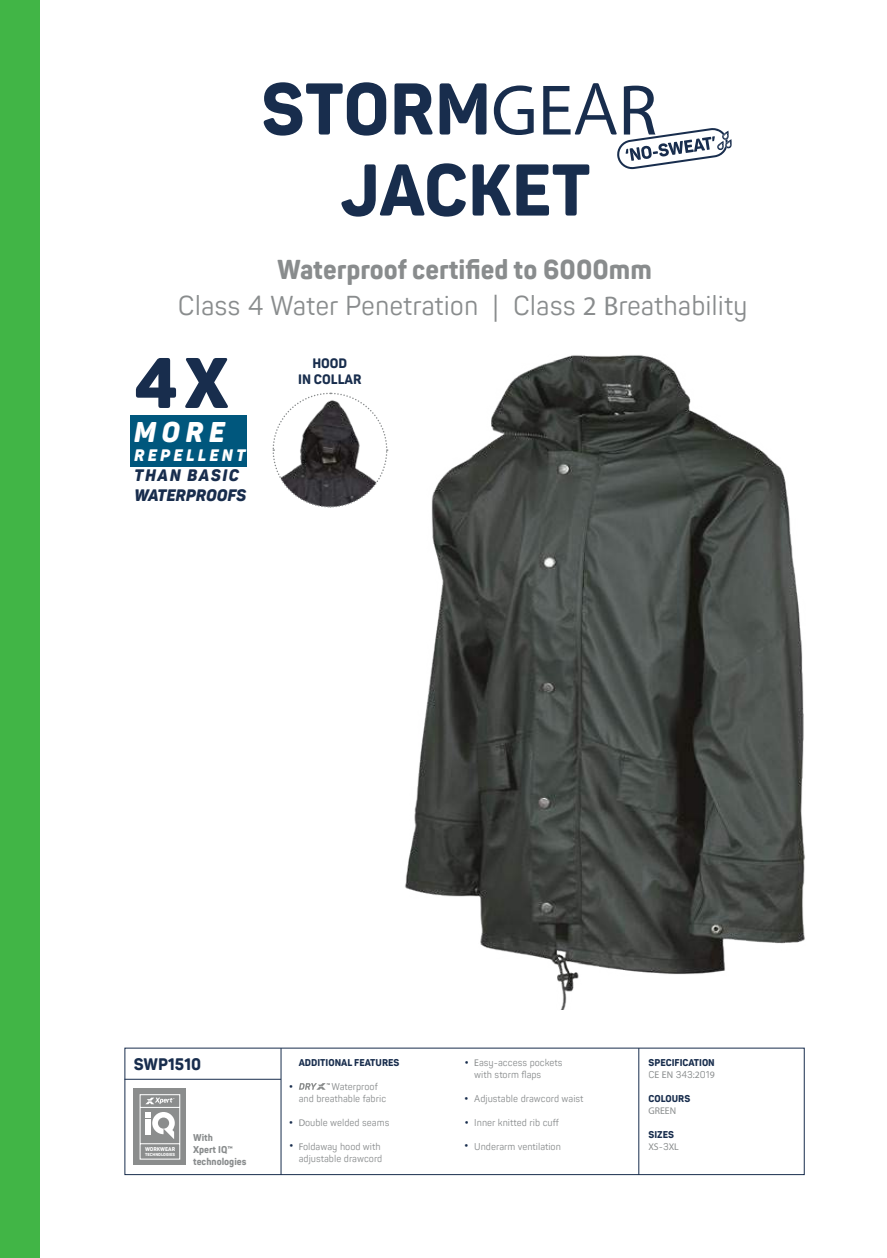
<style>
.page{position:relative;width:887px;height:1258px;background:#fff}
.page>*{position:absolute;margin:0;border:0;box-sizing:border-box;transform-origin:0 0}
.t1{font:800 72px/81px "Panton Narrow";color:#182d4d;text-align:center}
.t2{font:900 70.35px "Panton Narrow Demo";color:#182d4d}
.t3{font:italic 900 28.2px "Panton Narrow Demo";color:#fff}
.t4{font:27px/36px "Panton Narrow";color:#898c8d;text-align:center}
.t5{font:italic 900 16.5px/19.6px "Panton Narrow Demo";color:#182d4d}
.t6{font:italic 900 16.5px "Panton Narrow Demo";letter-spacing:.2em;color:#fff}
.t7{font:800 16.5px "Panton Narrow";color:#182d4d}
.t8{font:800 13.5px/16.5px "Panton Narrow";color:#182d4d;text-align:center}
.t9{font:9.75px/12px "Panton Narrow";color:#898c8d}
.t10{font:800 9.75px/12px "Panton Narrow";color:#182d4d}
.t11{font:800 9.75px/12px "Panton Narrow";color:#898c8d}
.t12{font:9.75px "Myriad Pro";color:#898c8d}
.t13{font:800 5.4px "Panton Narrow";color:#fff}
.t14{font:800 4.35px "Panton Narrow";color:#fff}
.s1{font-family:"Myriad Pro";font-weight:400}
.s2{font-weight:400}
.s3{font-weight:800}
.s4{font-family:"Myriad Pro"}
.s5{font-weight:400;color:#898c8d}
.s6{font-family:"Myriad Pro";font-weight:400;color:#898c8d}
.s7{font-family:"Panton Narrow"}
</style>
<div class="page">
<div style="left:0;top:0;width:39px;height:1258px;background:#41b546"></div>
<img style="left:388px;top:355px;width:417px;height:654px">
<div style="left:124px;top:1047px;width:680px;height:128px;border:1px solid #182d4d"></div>
<hr style="left:281px;top:1048px;width:1px;height:127px;background:#182d4d">
<hr style="left:638px;top:1048px;width:1px;height:127px;background:#182d4d">
<hr style="left:124px;top:1079px;width:157px;height:1px;background:#182d4d">
<div style="left:134px;top:1088px;width:52px;height:77px;background:#8b8d8d"></div>
<svg style="left:139px;top:1094px;width:42px;height:66px"></svg>
<svg style="left:299px;top:1083px;width:31px;height:6px"></svg>
<svg style="left:272px;top:392px;width:116px;height:116px"></svg>
<svg style="left:617px;top:128px;width:114px;height:41px"></svg>
<div style="left:130px;top:416px;width:117px;height:51px;background:#00577d"></div>
<h1 class="t1" style="left:261px;top:68px;width:397px">STORM<span class="s1">GE</span><span class="s2">A</span><span class="s1">R<br></span>JACKET</h1>
<h3 class="t4" style="left:178px;top:254px;width:571px"><span class="s3">Waterproof certified to 6000mm<br></span>Class 4 Water Penetration <span class="s4">|</span> Class <span class="s4">2 B</span>reathability</h3>
<h2 class="t2" style="left:135px;top:337px;width:95px">4X</h2>
<h3 class="t3" style="left:135px;top:413px;width:92px">MORE</h3>
<h3 class="t6" style="left:135px;top:445px;width:112px">REPELLENT</h3>
<h3 class="t5" style="left:135px;top:465px;width:114px">THAN BASIC<br>WATERPROOFS</h3>
<h3 class="t8" style="left:298px;top:355px;width:65px">HOOD<br>IN COLLAR</h3>
<h3 class="t7" style="left:134px;top:1054px;width:69px">SWP1510</h3>
<p class="t13" style="left:145px;top:1145px;width:32px">WORKWEAR</p>
<p class="t14" style="left:145px;top:1151px;width:31px">TECHNOLOGIES</p>
<p class="t11" style="left:193px;top:1131px;width:55px">With<br>Xpert IQ™ technologies</p>
<p class="t10" style="left:299px;top:1056px;width:102px">ADDITIONAL FEATURES</p>
<p class="t9" style="left:299px;top:1081px;width:89px;text-indent:33px">Waterproof and breathable fabric</p>
<p class="t9" style="left:299px;top:1117px;width:92px"><span class="s4">D</span>ouble welded seams</p>
<p class="t9" style="left:299px;top:1141px;width:85px"><span class="s4">F</span>oldaway hood with adjustable drawcord</p>
<p class="t10" style="left:289px;top:1080px;width:5px">•</p>
<p class="t10" style="left:289px;top:1115px;width:5px">•</p>
<p class="t10" style="left:289px;top:1139px;width:5px">•</p>
<p class="t9" style="left:474px;top:1057px;width:90px"><span class="s4">E</span>asy-access pockets with storm flaps</p>
<p class="t9" style="left:474px;top:1093px;width:111px">Adjustable drawcord waist</p>
<p class="t9" style="left:474px;top:1117px;width:86px">Inner knitted rib cuff</p>
<p class="t9" style="left:474px;top:1141px;width:88px">Underarm ventilation</p>
<p class="t10" style="left:465px;top:1055px;width:5px">•</p>
<p class="t10" style="left:464px;top:1091px;width:5px">•</p>
<p class="t10" style="left:465px;top:1115px;width:5px">•</p>
<p class="t10" style="left:464px;top:1139px;width:5px">•</p>
<p class="t10" style="left:648px;top:1056px;width:68px">SPECIFICATION<br><span class="s5">C</span><span class="s6">E EN</span> <span class="s5">343</span><span class="s6">:2</span><span class="s5">01</span><span class="s6">9</span></p>
<p class="t10" style="left:648px;top:1092px;width:43px">COLOURS</p>
<p class="t12" style="left:648px;top:1105px;width:29px">GREEN</p>
<p class="t10" style="left:648px;top:1128px;width:27px">SIZES</p>
<p class="t12" style="left:648px;top:1141px;width:32px">XS<span class="s7">-3</span>XL</p>
</div>
